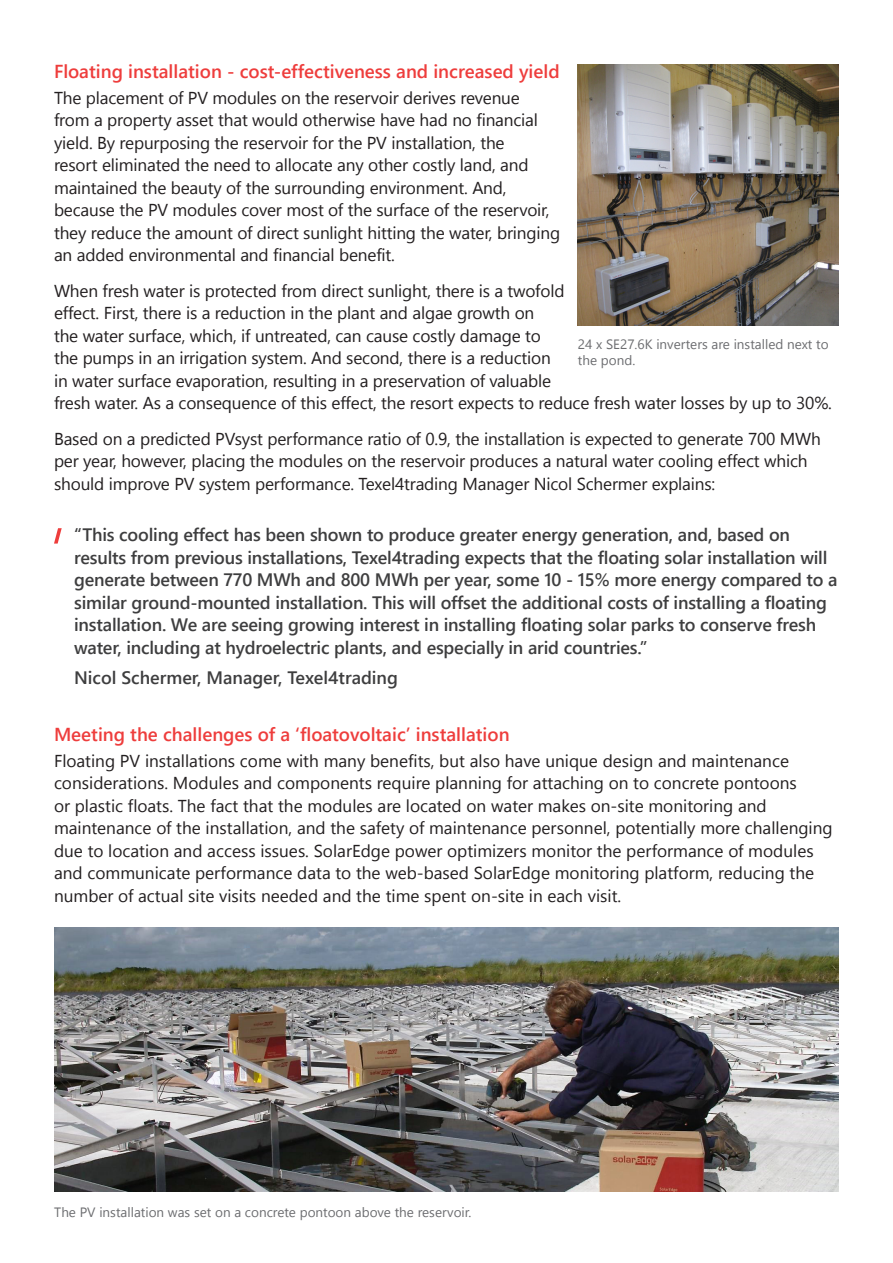
<style>
.page{position:relative;width:893px;height:1263px;background:#fff}
.page>*{position:absolute;margin:0;border:0;box-sizing:border-box;transform-origin:0 0}
._1_small_header{font:600 18.75px "Segoe UI";color:#ee3d3c}
._1_Quote{font:600 18px/22.5px "Segoe UI";letter-spacing:-.01em;color:#3e3e3f}
._1_text_body{font:17.25px/22.5px "Segoe UI";letter-spacing:-.01em;color:#231f20}
._1_explanation_below{font:13.5px/16.2px "Segoe UI";color:#6c6d70}
</style>
<div class="page">
<svg style="left:54px;top:528px;width:8px;height:16px"></svg>
<img style="left:578px;top:65px;width:261px;height:261px">
<img style="left:54px;top:928px;width:785px;height:264px">
<p class="_1_small_header" style="left:54px;top:56px;width:507px">Floating installation - cost-effectiveness and increased yield</p>
<p class="_1_text_body" style="left:54px;top:86px;width:508px">The placement of PV modules on the reservoir derives revenue<br>from a property asset that would otherwise have had no financial yield. By repurposing the reservoir for the PV installation, the<br>resort eliminated the need to allocate any other costly land, and maintained the beauty of the surrounding environment. And, because the PV modules cover most of the surface of the reservoir, they reduce the amount of direct sunlight hitting the water, bringing an added environmental and financial benefit.</p>
<p class="_1_text_body" style="left:54px;top:279px;width:779px">When fresh water is protected from direct sunlight, there is a twofold<br>effect. First, there is a reduction in the plant and algae growth on<br>the water surface, which, if untreated, can cause costly damage to<br>the pumps in an irrigation system. And second, there is a reduction<br>in water surface evaporation, resulting in a preservation of valuable<br>fresh water. As a consequence of this effect, the resort expects to reduce fresh water losses by up to 30%.</p>
<p class="_1_text_body" style="left:54px;top:427px;width:768px">Based on a predicted PVsyst performance ratio of 0.9, the installation is expected to generate 700 MWh per year, however, placing the modules on the reservoir produces a natural water cooling effect which should improve PV system performance. Texel4trading Manager Nicol Schermer explains:</p>
<p class="_1_explanation_below" style="left:578px;top:336px;width:252px">24 x SE27.6K inverters are installed next to the pond.</p>
<p class="_1_Quote" style="left:74px;top:523px;width:765px">“This cooling effect has been shown to produce greater energy generation, and, based on results from previous installations, Texel4trading expects that the floating solar installation will generate between 770 MWh and 800 MWh per year, some 10 - 15% more energy compared to a similar ground-mounted installation. This will offset the additional costs of installing a floating installation. We are seeing growing interest in installing floating solar parks to conserve fresh water, including at hydroelectric plants, and especially in arid countries.”</p>
<p class="_1_Quote" style="left:74px;top:666px;width:325px">Nicol Schermer, Manager, Texel4trading</p>
<p class="_1_small_header" style="left:54px;top:720px;width:457px">Meeting the challenges of a ‘floatovoltaic’ installation</p>
<p class="_1_text_body" style="left:54px;top:749px;width:780px">Floating PV installations come with many benefits, but also have unique design and maintenance considerations. Modules and components require planning for attaching on to concrete pontoons<br>or plastic floats. The fact that the modules are located on water makes on-site monitoring and maintenance of the installation, and the safety of maintenance personnel, potentially more challenging due to location and access issues. SolarEdge power optimizers monitor the performance of modules and communicate performance data to the web-based SolarEdge monitoring platform, reducing the number of actual site visits needed and the time spent on-site in each visit.</p>
<p class="_1_explanation_below" style="left:54px;top:1204px;width:419px">The PV installation was set on a concrete pontoon above the reservoir.</p>
</div>
